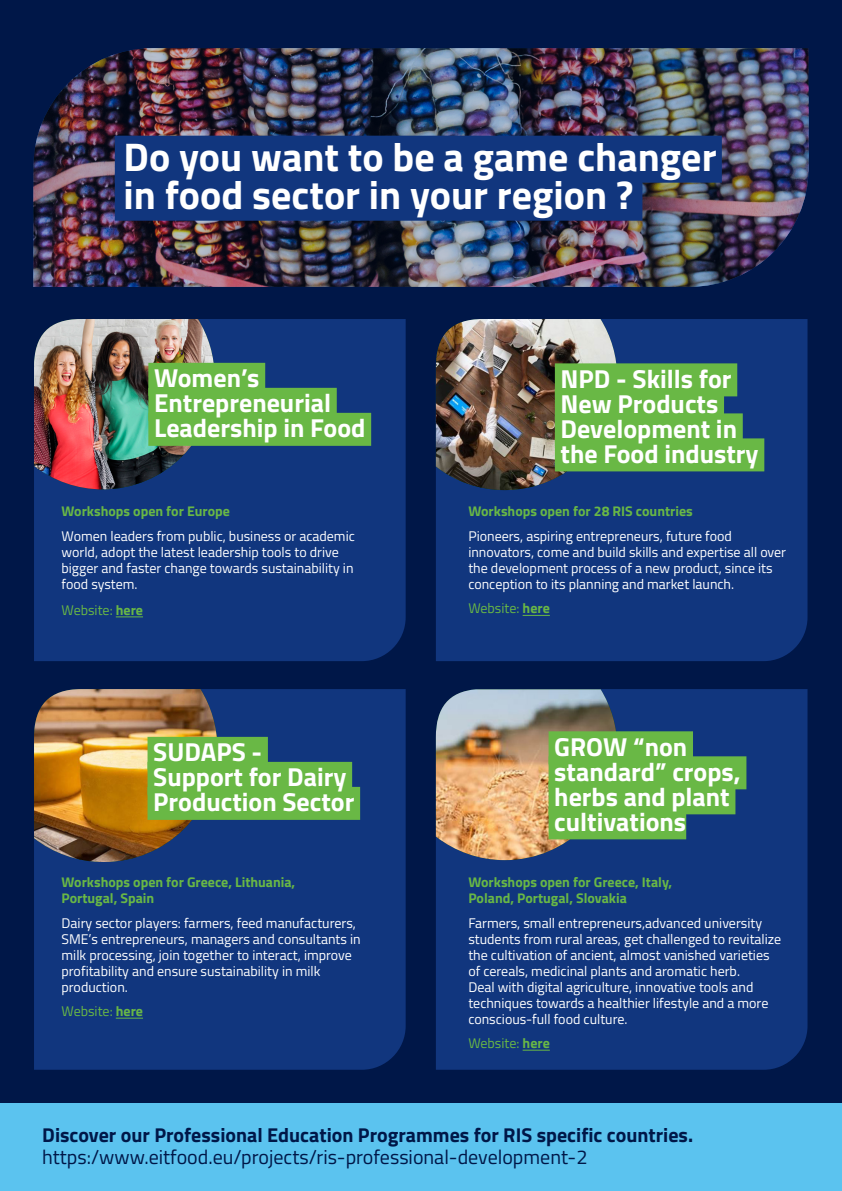
<style>
.page{position:relative;width:842px;height:1191px;background:#fff}
.page>*{position:absolute;margin:0;border:0;box-sizing:border-box;transform-origin:0 0}
.t1{font:700 40px "Titillium Web";color:#fff}
.t2{font:700 26px/25px "Titillium Web";color:#fff}
.t3{font:700 20px "Titillium Web";color:#001748}
.t4{font:20px "Titillium Web";color:#001748}
.Body_copy{font:14px/16px "Titillium Web";color:#fff}
.Body_copy-2{font:700 14px/16px "Titillium Web";color:#69b845}
.Body_copy-3{font:14px "Titillium Web";color:#69b845}
.s1{font-weight:700}
</style>
<div class="page">
<div style="left:0;top:1100px;width:842px;height:91px;background:#5bc3ef"></div>
<div style="left:0;top:0;width:842px;height:1102px;background:#001748"></div>
<div style="left:436px;top:689px;width:371px;height:380px;background:#11367e"></div>
<img style="left:436px;top:689px;width:181px;height:171px">
<div style="left:34px;top:319px;width:372px;height:342px;background:#11367e"></div>
<div style="left:34px;top:689px;width:372px;height:380px;background:#11367e"></div>
<div style="left:436px;top:319px;width:371px;height:342px;background:#11367e"></div>
<img style="left:33px;top:48px;width:776px;height:239px">
<img style="left:34px;top:319px;width:181px;height:170px">
<img style="left:34px;top:689px;width:183px;height:173px">
<img style="left:436px;top:319px;width:181px;height:171px">
<div style="left:115px;top:136px;width:607px;height:47px;background:#11367e"></div>
<div style="left:115px;top:174px;width:527px;height:47px;background:#11367e"></div>
<div style="left:148px;top:737px;width:120px;height:33px;background:#69b845"></div>
<div style="left:148px;top:762px;width:204px;height:33px;background:#69b845"></div>
<div style="left:148px;top:787px;width:212px;height:33px;background:#69b845"></div>
<div style="left:549px;top:731px;width:144px;height:33px;background:#69b845"></div>
<div style="left:549px;top:756px;width:197px;height:33px;background:#69b845"></div>
<div style="left:549px;top:781px;width:186px;height:33px;background:#69b845"></div>
<div style="left:549px;top:806px;width:137px;height:33px;background:#69b845"></div>
<div style="left:555px;top:363px;width:182px;height:33px;background:#69b845"></div>
<div style="left:555px;top:388px;width:169px;height:33px;background:#69b845"></div>
<div style="left:555px;top:413px;width:188px;height:33px;background:#69b845"></div>
<div style="left:555px;top:438px;width:209px;height:33px;background:#69b845"></div>
<svg style="left:523px;top:615px;width:27px;height:1px"></svg>
<div style="left:148px;top:363px;width:117px;height:33px;background:#69b845"></div>
<div style="left:148px;top:388px;width:189px;height:33px;background:#69b845"></div>
<div style="left:148px;top:413px;width:223px;height:33px;background:#69b845"></div>
<svg style="left:116px;top:1017px;width:27px;height:1px"></svg>
<svg style="left:523px;top:1049px;width:27px;height:1px"></svg>
<svg style="left:116px;top:616px;width:27px;height:1px"></svg>
<p class="t1" style="left:124px;top:127px;width:594px">Do you want to be a game changer</p>
<p class="t1" style="left:124px;top:165px;width:511px">in food sector in your region ?</p>
<p class="t2" style="left:154px;top:364px;width:107px">Women’s</p>
<p class="t2" style="left:154px;top:389px;width:178px">Entrepreneurial</p>
<p class="t2" style="left:154px;top:414px;width:213px">Leadership in Food</p>
<p class="Body_copy-2" style="left:62px;top:503px;width:170px">Workshops open for Europe</p>
<p class="Body_copy" style="left:62px;top:527px;width:295px">Women leaders from public, business or academic world, adopt the latest leadership tools to drive bigger and faster change towards sustainability in food system.</p>
<p class="Body_copy-3" style="left:62px;top:600px;width:83px">Website: <span class="s1">here</span></p>
<p class="t2" style="left:561px;top:365px;width:172px">NPD - Skills for</p>
<p class="t2" style="left:561px;top:390px;width:178px">New Products<br>Development in</p>
<p class="t2" style="left:561px;top:440px;width:199px">the Food industry</p>
<p class="Body_copy-2" style="left:468px;top:503px;width:226px">Workshops open for 28 RIS countries</p>
<p class="Body_copy" style="left:468px;top:527px;width:319px">Pioneers, aspiring entrepreneurs, future food innovators, come and build skills and expertise all over the development process of a new product, since its conception to its planning and market launch.</p>
<p class="Body_copy-3" style="left:468px;top:598px;width:83px">Website: <span class="s1">here</span></p>
<p class="t2" style="left:153px;top:738px;width:203px">SUDAPS -<br>Support for Dairy<br>Production Sector</p>
<p class="t2" style="left:554px;top:733px;width:188px">GROW “non standard” crops,</p>
<p class="t2" style="left:554px;top:783px;width:177px">herbs and plant cultivations</p>
<p class="Body_copy-2" style="left:62px;top:873px;width:235px">Workshops open for Greece, Lithuania,<br>Portugal, Spain</p>
<p class="Body_copy" style="left:62px;top:914px;width:300px">Dairy sector players: farmers, feed manufacturers, SME’s entrepreneurs, managers and consultants in milk processing, join together to interact, improve profitability and ensure sustainability in milk production.</p>
<p class="Body_copy-3" style="left:62px;top:1001px;width:83px">Website: <span class="s1">here</span></p>
<p class="Body_copy-2" style="left:468px;top:873px;width:205px">Workshops open for Greece, Italy,<br>Poland, Portugal, Slovakia</p>
<p class="Body_copy" style="left:468px;top:914px;width:314px">Farmers, small entrepreneurs,advanced university students from rural areas, get challenged to revitalize the cultivation of ancient, almost vanished varieties of cereals, medicinal plants and aromatic herb.<br>Deal with digital agriculture, innovative tools and techniques towards a healthier lifestyle and a more conscious-full food culture.</p>
<p class="Body_copy-3" style="left:468px;top:1033px;width:83px">Website: <span class="s1">here</span></p>
<p class="t3" style="left:42px;top:1119px;width:652px">Discover our Professional Education Programmes for RIS specific countries.</p>
<p class="t4" style="left:42px;top:1142px;width:547px">https:/www.eitfood.eu/projects/ris-professional-development-2</p>
</div>
